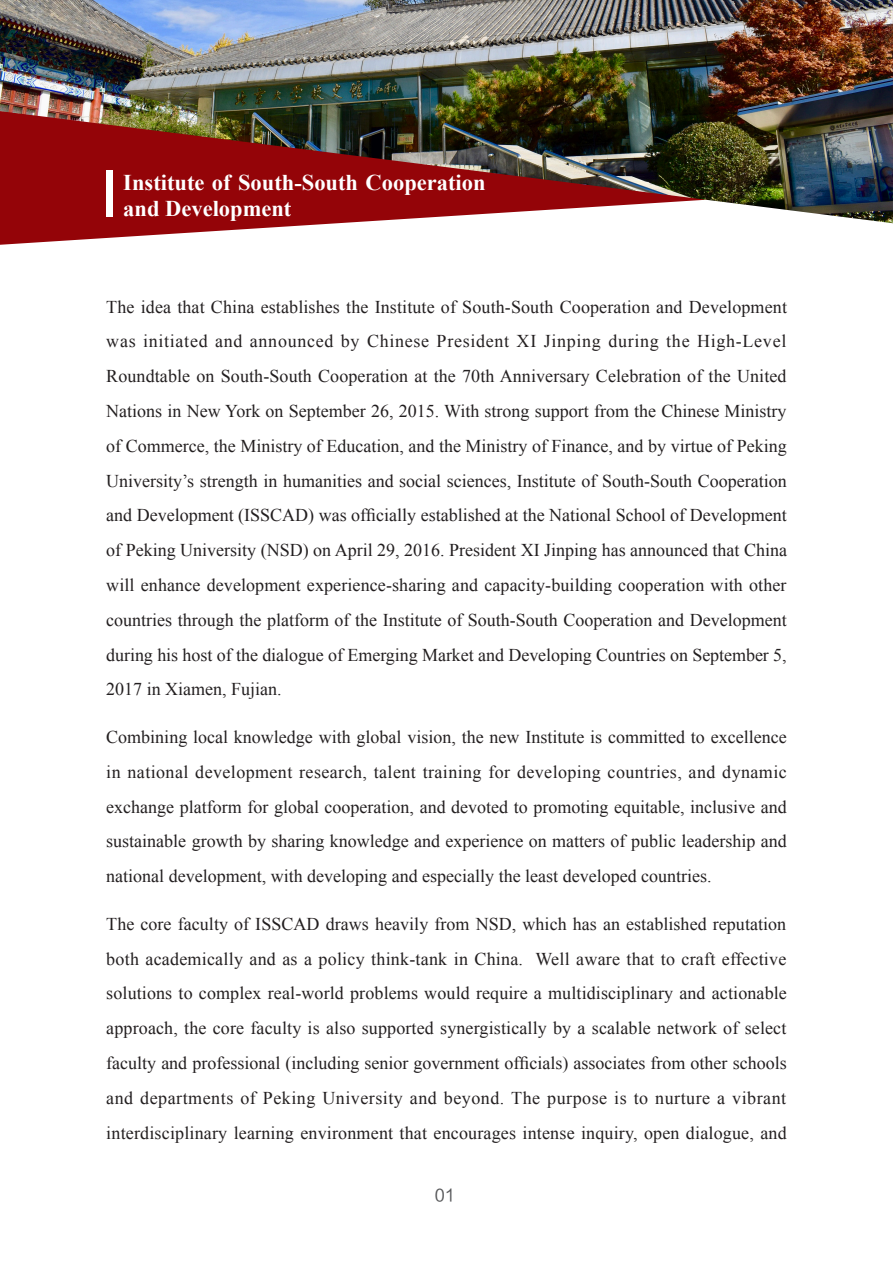
<style>
.page{position:relative;width:893px;height:1263px;background:#fff}
.page>*{position:absolute;margin:0;border:0;box-sizing:border-box;transform-origin:0 0}
.t1{font:700 22.5px/25.8px "Times New Roman";color:#fff}
.t2{font:18px/34.8px "Times New Roman";color:#231f20;text-align:justify}
.t3{font:16.5px "FZLTHK GBK1 0";color:#57585a}
</style>
<div class="page">
<svg style="left:0;top:223px;width:893px;height:22px"></svg>
<img style="left:0;top:0;width:893px;height:223px">
<div style="left:107px;top:170px;width:6px;height:47px;background:#fff"></div>
<p class="t1" style="left:123px;top:169px;width:364px">Institute of South-South Cooperation and Development</p>
<p class="t2" style="left:106px;top:289px;width:682px">The idea that China establishes the Institute of South-South Cooperation and Development was initiated and announced by Chinese President XI Jinping during the High-Level Roundtable on South-South Cooperation at the 70th Anniversary Celebration of the United Nations in New York on September 26, 2015. With strong support from the Chinese Ministry of Commerce, the Ministry of Education, and the Ministry of Finance, and by virtue of Peking University’s strength in humanities and social sciences, Institute of South-South Cooperation and Development (ISSCAD) was officially established at the National School of Development of Peking University (NSD) on April 29, 2016. President XI Jinping has announced that China will enhance development experience-sharing and capacity-building cooperation with other countries through the platform of the Institute of South-South Cooperation and Development during his host of the dialogue of Emerging Market and Developing Countries on September 5, 2017 in Xiamen, Fujian.</p>
<p class="t2" style="left:106px;top:719px;width:682px">Combining local knowledge with global vision, the new Institute is committed to excellence in national development research, talent training for developing countries, and dynamic exchange platform for global cooperation, and devoted to promoting equitable, inclusive and sustainable growth by sharing knowledge and experience on matters of public leadership and national development, with developing and especially the least developed countries.</p>
<p class="t2" style="left:106px;top:906px;width:682px">The core faculty of ISSCAD draws heavily from NSD, which has an established reputation both academically and as a policy think-tank in China. Well aware that to craft effective solutions to complex real-world problems would require a multidisciplinary and actionable approach, the core faculty is also supported synergistically by a scalable network of select faculty and professional (including senior government officials) associates from other schools and departments of Peking University and beyond. The purpose is to nurture a vibrant interdisciplinary learning environment that encourages intense inquiry, open dialogue, and</p>
<p class="t3" style="left:435px;top:1186px;width:22px">01</p>
</div>
